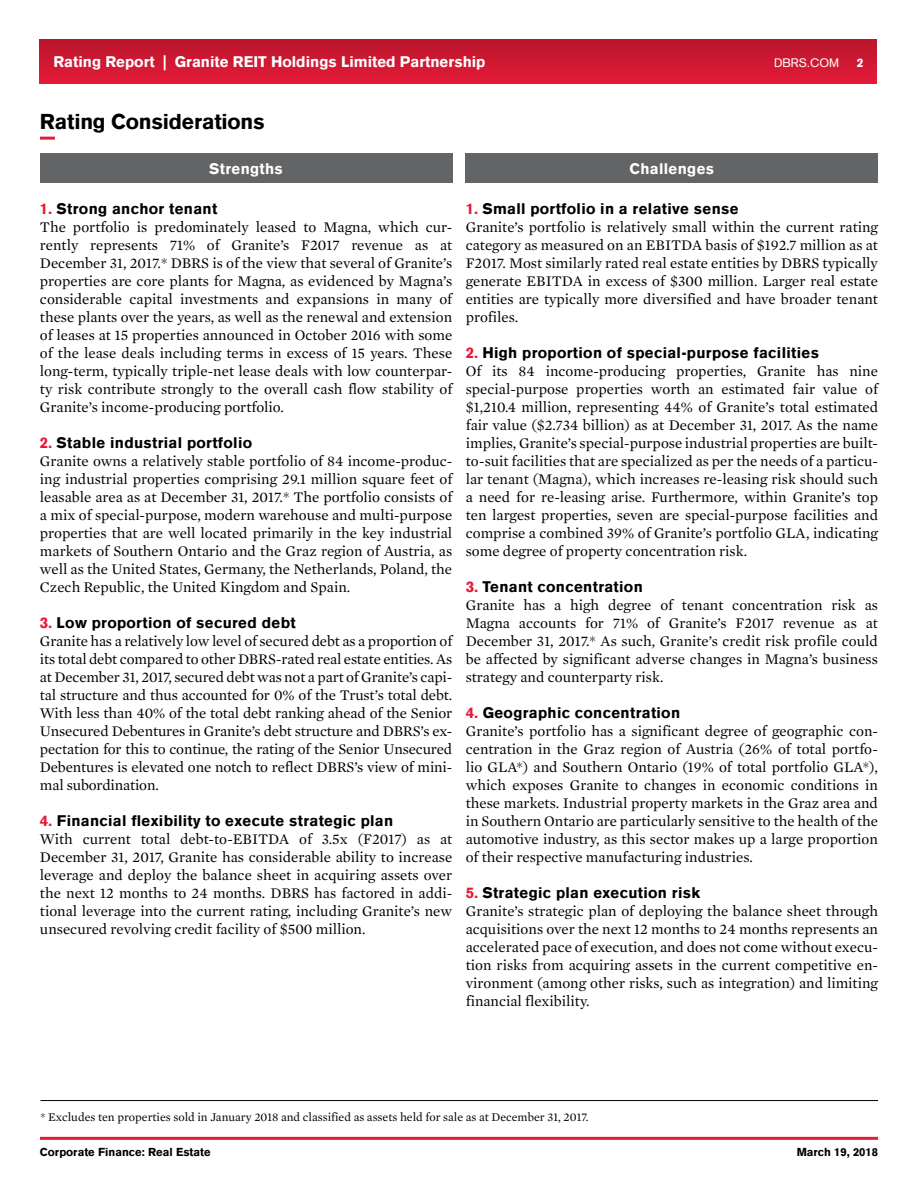
<style>
.page{position:relative;width:918px;height:1188px;background:#fff}
.page>*{position:absolute;margin:0;border:0;box-sizing:border-box;transform-origin:0 0}
.t1{font:900 21px "Akzidenz Grotesk";letter-spacing:-.01em;color:#000}
.t2{font:15px/18px "Mercury Text G1";color:#000;text-align:justify}
.t3{font:900 15px "Akzidenz Grotesk";letter-spacing:.02em;color:#000}
.t4{font:900 15px "Akzidenz Grotesk";color:#fff}
.t5{font:900 15px "Akzidenz Grotesk";letter-spacing:.02em;color:#fff}
.t6{font:12px "Mercury Text G1";color:#000}
.t7{font:12px "Akzidenz Grotesk";color:#fff}
.t8{font:900 12px "Akzidenz Grotesk";color:#fff}
.t9{font:900 11.25px "Akzidenz Grotesk";color:#000}
.s1{color:#e71b39}
</style>
<div class="page">
<hr style="left:40px;top:1137px;width:838px;height:3px;background:#e71b39">
<div style="left:40px;top:40px;width:837px;height:43px;background:linear-gradient(to bottom,#ba152b,#e41b38)"></div>
<hr style="left:40px;top:137px;width:15px;height:3px;background:#e71b39">
<div style="left:40px;top:153px;width:412px;height:30px;background:#636466"></div>
<div style="left:466px;top:153px;width:412px;height:30px;background:#636466"></div>
<hr style="left:40px;top:1100px;width:838px;height:1px;background:#000">
<p class="t4" style="left:53px;top:52px;width:434px">Rating Report | Granite REIT Holdings Limited Partnership</p>
<p class="t7" style="left:774px;top:55px;width:67px">DBRS.COM</p>
<p class="t8" style="left:857px;top:55px;width:8px">2</p>
<h1 class="t1" style="left:40px;top:108px;width:226px">Rating Considerations</h1>
<p class="t5" style="left:209px;top:159px;width:75px">Strengths</p>
<p class="t3" style="left:40px;top:198px;width:179px"><span class="s1">1.</span> Strong anchor tenant</p>
<p class="t2" style="left:40px;top:218px;width:414px">The portfolio is predominately leased to Magna, which cur&shy;rently represents 71% of Granite’s F2017 revenue as at December 31, 2017.* DBRS is of the view that several of Granite’s properties are core plants for Magna, as evidenced by Magna’s considerable capital investments and expansions in many of these plants over the years, as well as the renewal and extension of leases at 15 properties announced in October 2016 with some of the lease deals including terms in excess of 15 years. These long-term, typically triple-net lease deals with low counterpar&shy;ty risk contribute strongly to the overall cash flow stability of Granite’s income-producing portfolio.</p>
<p class="t3" style="left:40px;top:432px;width:214px"><span class="s1">2.</span> Stable industrial portfolio</p>
<p class="t2" style="left:40px;top:452px;width:414px">Granite owns a relatively stable portfolio of 84 income-produc&shy;ing industrial properties comprising 29.1 million square feet of leasable area as at December 31, 2017.* The portfolio consists of a mix of special-purpose, modern warehouse and multi-purpose properties that are well located primarily in the key industrial markets of Southern Ontario and the Graz region of Austria, as well as the United States, Germany, the Netherlands, Poland, the Czech Republic, the United Kingdom and Spain.</p>
<p class="t3" style="left:40px;top:612px;width:257px"><span class="s1">3.</span> Low proportion of secured debt</p>
<p class="t2" style="left:40px;top:632px;width:414px">Granite has a relatively low level of secured debt as a proportion of its total debt compared to other DBRS-rated real estate entities. As at December 31, 2017, secured debt was not a part of Granite’s capi&shy;tal structure and thus accounted for 0% of the Trust’s total debt.<br>With less than 40% of the total debt ranking ahead of the Senior Unsecured Debentures in Granite’s debt structure and DBRS’s ex&shy;pectation for this to continue, the rating of the Senior Unsecured Debentures is elevated one notch to reflect DBRS’s view of mini&shy;mal subordination.</p>
<p class="t3" style="left:40px;top:810px;width:355px"><span class="s1">4.</span> Financial flexibility to execute strategic plan</p>
<p class="t2" style="left:40px;top:830px;width:414px">With current total debt-to-EBITDA of 3.5x (F2017) as at December 31, 2017, Granite has considerable ability to increase leverage and deploy the balance sheet in acquiring assets over the next 12 months to 24 months. DBRS has factored in addi&shy;tional leverage into the current rating, including Granite’s new unsecured revolving credit facility of $500 million.</p>
<p class="t5" style="left:630px;top:159px;width:86px">Challenges</p>
<p class="t3" style="left:466px;top:198px;width:275px"><span class="s1">1.</span> Small portfolio in a relative sense</p>
<p class="t2" style="left:466px;top:218px;width:414px">Granite’s portfolio is relatively small within the current rating category as measured on an EBITDA basis of $192.7 million as at F2017. Most similarly rated real estate entities by DBRS typically generate EBITDA in excess of $300 million. Larger real estate entities are typically more diversified and have broader tenant profiles.</p>
<p class="t3" style="left:466px;top:342px;width:355px"><span class="s1">2.</span> High proportion of special-purpose facilities</p>
<p class="t2" style="left:466px;top:362px;width:414px">Of its 84 income-producing properties, Granite has nine special-purpose properties worth an estimated fair value of $1,210.4 million, representing 44% of Granite’s total estimated fair value ($2.734 billion) as at December 31, 2017. As the name implies, Granite’s special-purpose industrial properties are built&shy;to-suit facilities that are specialized as per the needs of a particu&shy;lar tenant (Magna), which increases re-leasing risk should such a need for re-leasing arise. Furthermore, within Granite’s top ten largest properties, seven are special-purpose facilities and comprise a combined 39% of Granite’s portfolio GLA, indicating some degree of property concentration risk.</p>
<p class="t3" style="left:466px;top:576px;width:179px"><span class="s1">3.</span> Tenant concentration</p>
<p class="t2" style="left:466px;top:596px;width:414px">Granite has a high degree of tenant concentration risk as Magna accounts for 71% of Granite’s F2017 revenue as at December 31, 2017.* As such, Granite’s credit risk profile could be affected by significant adverse changes in Magna’s business strategy and counterparty risk.</p>
<p class="t3" style="left:466px;top:702px;width:216px"><span class="s1">4.</span> Geographic concentration</p>
<p class="t2" style="left:466px;top:722px;width:414px">Granite’s portfolio has a significant degree of geographic con&shy;centration in the Graz region of Austria (26% of total portfo&shy;lio GLA*) and Southern Ontario (19% of total portfolio GLA*), which exposes Granite to changes in economic conditions in these markets. Industrial property markets in the Graz area and in Southern Ontario are particularly sensitive to the health of the automotive industry, as this sector makes up a large proportion of their respective manufacturing industries.</p>
<p class="t3" style="left:466px;top:882px;width:236px"><span class="s1">5.</span> Strategic plan execution risk</p>
<p class="t2" style="left:466px;top:902px;width:414px">Granite’s strategic plan of deploying the balance sheet through acquisitions over the next 12 months to 24 months represents an accelerated pace of execution, and does not come without execu&shy;tion risks from acquiring assets in the current competitive en&shy;vironment (among other risks, such as integration) and limiting financial flexibility.</p>
<p class="t6" style="left:40px;top:1110px;width:550px">* Excludes ten properties sold in January 2018 and classified as assets held for sale as at December 31, 2017.</p>
<p class="t9" style="left:40px;top:1145px;width:172px">Corporate Finance: Real Estate</p>
<p class="t9" style="left:797px;top:1145px;width:83px">March 19, 2018</p>
</div>
